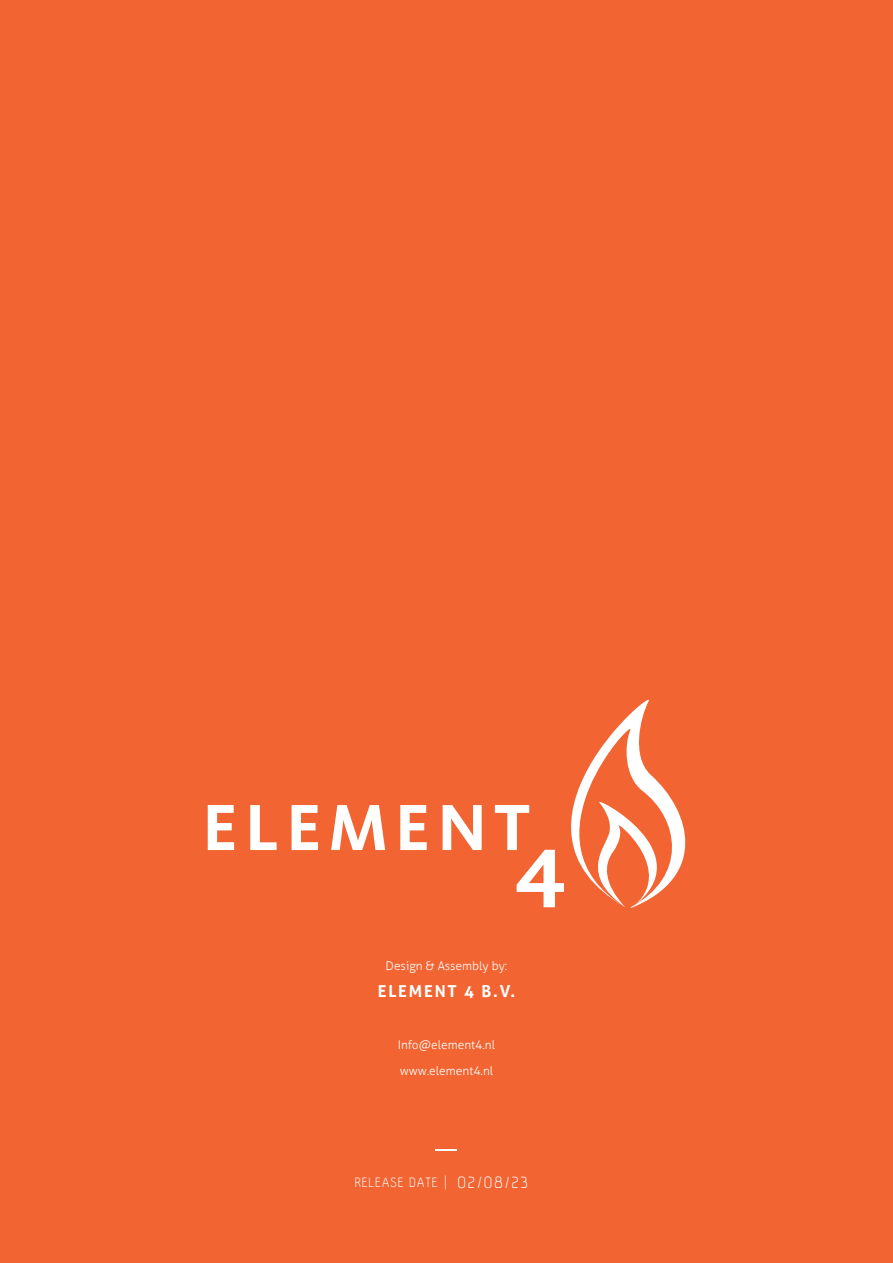
<style>
.page{position:relative;width:893px;height:1263px;background:#f26431}
.page>*{position:absolute;margin:0;border:0;box-sizing:border-box;transform-origin:0 0}
.t1{font:300 18px "Hallosans";color:#fff}
.t2{font:700 16.5px "Aller";letter-spacing:.11em;color:#fff}
.t3{font:300 15px "Hallosans";letter-spacing:.075em;color:#fff}
.t4{font:300 12px "Aller";color:#fff}
</style>
<div class="page">
<svg style="left:436px;top:1149px;width:21px;height:1px"></svg>
<svg style="left:208px;top:805px;width:26px;height:45px"></svg>
<svg style="left:250px;top:805px;width:27px;height:45px"></svg>
<svg style="left:292px;top:805px;width:26px;height:45px"></svg>
<svg style="left:331px;top:805px;width:54px;height:45px"></svg>
<svg style="left:400px;top:805px;width:27px;height:45px"></svg>
<svg style="left:443px;top:700px;width:242px;height:208px"></svg>
<p class="t4" style="left:386px;top:959px;width:123px">Design &amp; Assembly by:</p>
<h2 class="t2" style="left:378px;top:981px;width:139px">ELEMENT 4 B.V.</h2>
<p class="t4" style="left:398px;top:1037px;width:99px">Info@element4.nl</p>
<p class="t4" style="left:400px;top:1064px;width:95px">www.element4.nl</p>
<p class="t3" style="left:355px;top:1175px;width:94px">RELEASE DATE |</p>
<h1 class="t1" style="left:458px;top:1173px;width:72px">02/08/23</h1>
</div>
